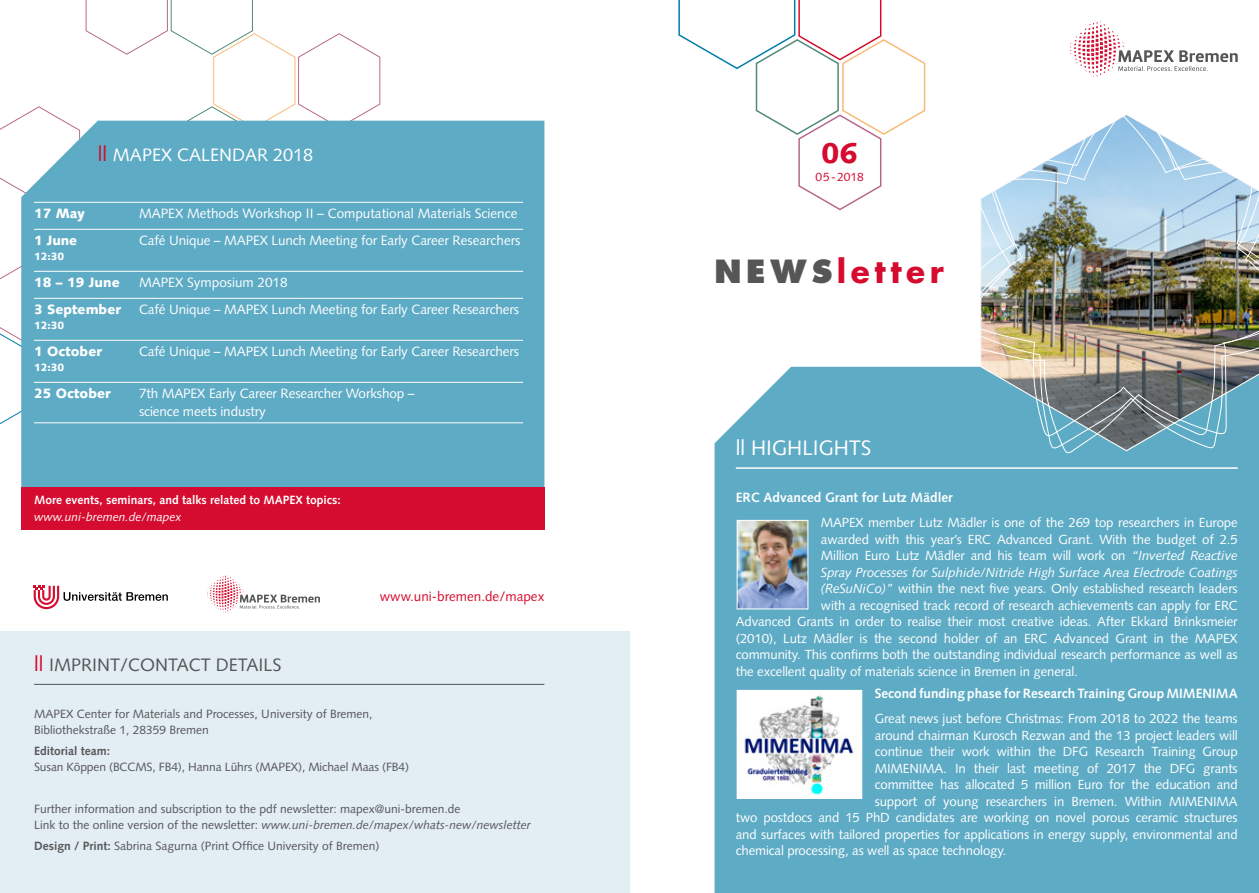
<style>
.page{position:relative;width:1259px;height:893px;background:#fff}
.page>*{position:absolute;margin:0;border:0;box-sizing:border-box;transform-origin:0 0}
.t1{font:700 31.05px "Futura";letter-spacing:.15em;color:#d50c2f}
.t2{font:900 28.5px "Syntax";color:#d50c2f}
.t3{font:21px "Syntax";color:#fff}
.t4{font:18px "Syntax";color:#565656}
.t5{font:18px "Syntax";color:#fff}
.t6{font:13.5px/18px "Syntax";letter-spacing:-.01em;color:#fff}
.t7{font:700 13.5px "Syntax";color:#fff}
.t8{font:900 13.5px "Syntax";color:#fff}
.t9{font:13.5px "Syntax";color:#d50c2f}
.t10{font:13.2px "Syntax";letter-spacing:-.01em;color:#fff}
.t11{font:italic 13.2px "Syntax";letter-spacing:-.01em;color:#fff}
.t12{font:12px/16.5px "Syntax";color:#565656}
.t13{font:700 12px "Syntax";color:#fff}
.t14{font:italic 12px "Syntax";color:#fff}
.t15{font:700 12px "Syntax";color:#565656}
.t16{font:12px "Syntax";color:#d50c2f}
.t17{font:900 10.5px "Syntax";letter-spacing:-.01em;color:#fff}
.s1{font-size:21px;color:#d50c2f}
.s2{font-style:italic}
.s3{font-weight:700}
.s4{font-weight:800;color:#565656}
</style>
<div class="page">
<div style="left:0;top:631px;width:629px;height:262px;background:#e2edf4"></div>
<div style="left:714px;top:367px;width:545px;height:526px;background:#5eabc5"></div>
<svg style="left:1070px;top:21px;width:167px;height:56px"></svg>
<svg style="left:207px;top:575px;width:113px;height:38px"></svg>
<svg style="left:678px;top:0;width:248px;height:211px"></svg>
<hr style="left:34px;top:684px;width:510px;height:1px;background:#565656">
<svg style="left:0;top:0;width:381px;height:425px"></svg>
<div style="left:21px;top:121px;width:523px;height:366px;background:#5eabc5"></div>
<hr style="left:34px;top:202px;width:489px;height:1px;background:#fff">
<hr style="left:34px;top:229px;width:489px;height:1px;background:#fff">
<hr style="left:34px;top:271px;width:489px;height:1px;background:#fff">
<hr style="left:34px;top:298px;width:489px;height:1px;background:#fff">
<hr style="left:34px;top:340px;width:489px;height:1px;background:#fff">
<hr style="left:34px;top:382px;width:489px;height:1px;background:#fff">
<hr style="left:34px;top:422px;width:489px;height:1px;background:#fff">
<div style="left:21px;top:487px;width:523px;height:43px;background:#d50c2f"></div>
<svg style="left:34px;top:586px;width:134px;height:23px"></svg>
<hr style="left:736px;top:467px;width:501px;height:2px;background:#fff">
<img style="left:739px;top:522px;width:67px;height:85px">
<div style="left:737px;top:520px;width:71px;height:89px;border:1px solid #fff"></div>
<img style="left:739px;top:692px;width:121px;height:104px">
<svg style="left:952px;top:439px;width:307px;height:17px;background:#63aac3"></svg>
<img style="left:945px;top:115px;width:314px;height:324px">
<h3 class="t5" style="left:98px;top:144px;width:217px"><span class="s1">ll</span> MAPEX CALENDAR 2018</h3>
<p class="t8" style="left:34px;top:205px;width:53px">17 May</p>
<p class="t6" style="left:139px;top:204px;width:380px">MAPEX Methods Workshop II – Computational Materials Science</p>
<p class="t8" style="left:34px;top:232px;width:45px">1 June</p>
<p class="t6" style="left:139px;top:231px;width:383px">Café Unique – MAPEX Lunch Meeting for Early Career Researchers</p>
<p class="t17" style="left:34px;top:250px;width:32px">12:30</p>
<p class="t8" style="left:34px;top:274px;width:87px">18 – 19 June</p>
<p class="t6" style="left:139px;top:273px;width:150px">MAPEX Symposium 2018</p>
<p class="t8" style="left:34px;top:301px;width:88px">3 September</p>
<p class="t6" style="left:139px;top:300px;width:382px">Café Unique – MAPEX Lunch Meeting for Early Career Researchers</p>
<p class="t17" style="left:34px;top:319px;width:32px">12:30</p>
<p class="t8" style="left:34px;top:343px;width:69px">1 October</p>
<p class="t6" style="left:139px;top:342px;width:382px">Café Unique – MAPEX Lunch Meeting for Early Career Researchers</p>
<p class="t17" style="left:34px;top:361px;width:32px">12:30</p>
<p class="t8" style="left:34px;top:385px;width:78px">25 October</p>
<p class="t6" style="left:139px;top:384px;width:277px">7th MAPEX Early Career Researcher Workshop – science meets industry</p>
<p class="t13" style="left:34px;top:493px;width:308px">More events, seminars, and talks related to MAPEX topics:</p>
<p class="t14" style="left:34px;top:510px;width:149px">www.uni-bremen.de/mapex</p>
<p class="t9" style="left:380px;top:588px;width:166px">www.uni-bremen.de/mapex</p>
<h3 class="t4" style="left:34px;top:654px;width:249px"><span class="s1">ll</span> IMPRINT/CONTACT DETAILS</h3>
<p class="t12" style="left:34px;top:705px;width:340px">MAPEX Center for Materials and Processes, University of Bremen,<br>Bibliothekstraße 1, 28359 Bremen</p>
<p class="t15" style="left:34px;top:744px;width:78px">Editorial team:</p>
<p class="t12" style="left:34px;top:759px;width:376px">Susan Köppen (BCCMS, FB4), Hanna Lührs (MAPEX), Michael Maas (FB4)</p>
<p class="t12" style="left:34px;top:800px;width:498px">Further information and subscription to the pdf newsletter: mapex@uni-bremen.de<br>Link to the online version of the newsletter: <span class="s2">www.uni-bremen.de/mapex/whats-new/newsletter</span></p>
<p class="t12" style="left:34px;top:838px;width:347px"><span class="s3">Design / Print:</span> Sabrina Sagurna (Print Office University of Bremen)</p>
<h2 class="t2" style="left:821px;top:136px;width:38px">06</h2>
<p class="t16" style="left:815px;top:170px;width:50px">05-2018</p>
<h1 class="t1" style="left:714px;top:250px;width:231px"><span class="s4">NEWS</span>letter</h1>
<h3 class="t3" style="left:736px;top:435px;width:137px">ll HIGHLIGHTS</h3>
<p class="t7" style="left:736px;top:490px;width:218px">ERC Advanced Grant for Lutz Mädler</p>
<p class="t10" style="left:821px;top:515px;width:418px">MAPEX member Lutz Mädler is one of the 269 top researchers in Europe</p>
<p class="t10" style="left:821px;top:531px;width:418px">awarded with this year’s ERC Advanced Grant. With the budget of 2.5</p>
<p class="t10" style="left:821px;top:548px;width:418px">Million Euro Lutz Mädler and his team will work on <span class="s2">“Inverted Reactive</span></p>
<p class="t11" style="left:821px;top:565px;width:418px">Spray Processes for Sulphide/Nitride High Surface Area Electrode Coatings</p>
<p class="t10" style="left:821px;top:581px;width:418px"><span class="s2">(ReSuNiCo)”</span> within the next five years. Only established research leaders</p>
<p class="t10" style="left:821px;top:597px;width:418px">with a recognised track record of research achievements can apply for ERC</p>
<p class="t10" style="left:736px;top:614px;width:503px">Advanced Grants in order to realise their most creative ideas. After Ekkard Brinksmeier</p>
<p class="t10" style="left:736px;top:630px;width:503px">(2010), Lutz Mädler is the second holder of an ERC Advanced Grant in the MAPEX</p>
<p class="t10" style="left:736px;top:647px;width:503px">community. This confirms both the outstanding individual research performance as well as</p>
<p class="t10" style="left:736px;top:663px;width:344px">the excellent quality of materials science in Bremen in general.</p>
<p class="t7" style="left:874px;top:686px;width:364px">Second funding phase for Research Training Group MIMENIMA</p>
<p class="t10" style="left:874px;top:711px;width:364px">Great news just before Christmas: From 2018 to 2022 the teams</p>
<p class="t10" style="left:874px;top:727px;width:364px">around chairman Kurosch Rezwan and the 13 project leaders will</p>
<p class="t10" style="left:874px;top:744px;width:364px">continue their work within the DFG Research Training Group</p>
<p class="t10" style="left:874px;top:760px;width:364px">MIMENIMA. In their last meeting of 2017 the DFG grants</p>
<p class="t10" style="left:874px;top:777px;width:364px">committee has allocated 5 million Euro for the education and</p>
<p class="t10" style="left:874px;top:793px;width:364px">support of young researchers in Bremen. Within MIMENIMA</p>
<p class="t10" style="left:736px;top:810px;width:503px">two postdocs and 15 PhD candidates are working on novel porous ceramic structures</p>
<p class="t10" style="left:736px;top:826px;width:503px">and surfaces with tailored properties for applications in energy supply, environmental and</p>
<p class="t10" style="left:736px;top:843px;width:272px">chemical processing, as well as space technology.</p>
</div>
